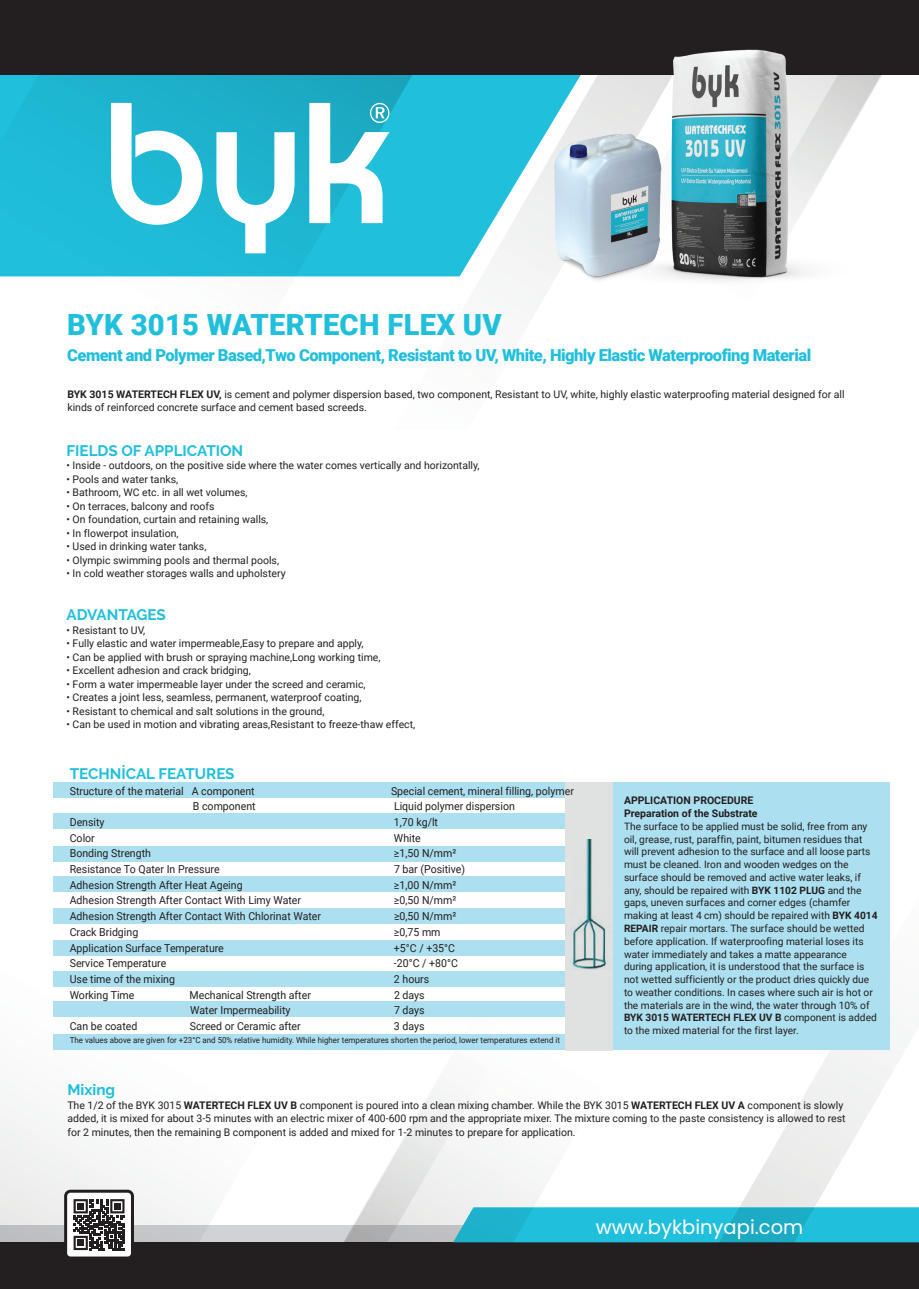
<style>
.page{position:relative;width:919px;height:1289px;background:#fff}
.page>*{position:absolute;margin:0;border:0;box-sizing:border-box;transform-origin:0 0}
.t1{font:900 29.1px "Roboto";letter-spacing:.01em;color:#20bfdc}
.t2{font:19.5px "Poppins";color:#fff}
.t3{font:900 16.5px "Roboto";letter-spacing:-.03em;color:#20bfdc}
.t4{font:700 15.15px "Raleway";color:#20bfdc}
.t5{font:10.95px "Roboto";color:#231f20;scale:.96 1}
.t6{font:10.5px/13.5px "Roboto";color:#231f20}
.t7{font:700 10.5px/13.5px "Roboto";color:#231f20}
.t8{font:10.2px/12.8px "Roboto";color:#231f20}
.t9{font:8.25px "Roboto";color:#231f20;scale:.96 1}
.s1{font-weight:700}
</style>
<div class="page">
<div style="left:0;top:1242px;width:918px;height:46px;background:#231f20"></div>
<svg style="left:636px;top:1207px;width:21px;height:35px"></svg>
<svg style="left:657px;top:1046px;width:261px;height:196px"></svg>
<svg style="left:310px;top:1016px;width:326px;height:226px"></svg>
<svg style="left:0;top:923px;width:301px;height:319px"></svg>
<div style="left:0;top:0;width:918px;height:75px;background:#231f20"></div>
<svg style="left:415px;top:75px;width:171px;height:221px"></svg>
<svg style="left:0;top:75px;width:415px;height:202px;background:#1fb8d4"></svg>
<svg style="left:111px;top:103px;width:91px;height:122px"></svg>
<svg style="left:216px;top:132px;width:78px;height:121px"></svg>
<svg style="left:309px;top:103px;width:80px;height:120px"></svg>
<svg style="left:64px;top:1189px;width:70px;height:68px"></svg>
<img style="left:586px;top:49px;width:285px;height:232px">
<img style="left:540px;top:132px;width:133px;height:157px">
<div style="left:612px;top:782px;width:278px;height:267px;background:#acdfef"></div>
<div style="left:53px;top:782px;width:515px;height:15px;background:#acdfef"></div>
<div style="left:53px;top:813px;width:515px;height:15px;background:#acdfef"></div>
<div style="left:53px;top:846px;width:515px;height:15px;background:#acdfef"></div>
<div style="left:53px;top:876px;width:515px;height:15px;background:#acdfef"></div>
<div style="left:53px;top:908px;width:515px;height:15px;background:#acdfef"></div>
<div style="left:53px;top:940px;width:515px;height:15px;background:#acdfef"></div>
<div style="left:53px;top:971px;width:515px;height:16px;background:#acdfef"></div>
<div style="left:53px;top:1001px;width:515px;height:15px;background:#acdfef"></div>
<div style="left:53px;top:1034px;width:515px;height:15px;background:#acdfef"></div>
<div style="left:565px;top:782px;width:47px;height:268px;background:#e0e2e1"></div>
<img style="left:572px;top:839px;width:35px;height:130px">
<h1 class="t1" style="left:67px;top:304px;width:436px">BYK 3015 WATERTECH FLEX UV</h1>
<h3 class="t3" style="left:67px;top:344px;width:745px">Cement and Polymer Based,Two Component, Resistant to UV, White, Highly Elastic Waterproofing Material</h3>
<p class="t6" style="left:67px;top:387px;width:778px"><span class="s1">BYK 3015 WATERTECH FLEX UV,</span> is cement and polymer dispersion based, two component, Resistant to UV, white, highly elastic waterproofing material designed for all kinds of reinforced concrete surface and cement based screeds.</p>
<h3 class="t4" style="left:66px;top:442px;width:178px">FIELDS OF APPLICATION</h3>
<p class="t6" style="left:66px;top:458px;width:414px">• Inside - outdoors, on the positive side where the water comes vertically and horizontally,</p>
<p class="t6" style="left:66px;top:472px;width:113px">• Pools and water tanks,</p>
<p class="t6" style="left:66px;top:485px;width:182px">• Bathroom, WC etc. in all wet volumes,</p>
<p class="t6" style="left:66px;top:499px;width:150px">• On terraces, balcony and roofs</p>
<p class="t6" style="left:66px;top:512px;width:203px">• On foundation, curtain and retaining walls,</p>
<p class="t6" style="left:66px;top:526px;width:114px">• In flowerpot insulation,</p>
<p class="t6" style="left:66px;top:539px;width:141px">• Used in drinking water tanks,</p>
<p class="t6" style="left:66px;top:553px;width:214px">• Olympic swimming pools and thermal pools,</p>
<p class="t6" style="left:66px;top:566px;width:221px">• In cold weather storages walls and upholstery</p>
<h3 class="t4" style="left:66px;top:606px;width:101px">ADVANTAGES</h3>
<p class="t6" style="left:66px;top:622px;width:80px">• Resistant to UV,</p>
<p class="t6" style="left:66px;top:636px;width:298px">• Fully elastic and water impermeable,Easy to prepare and apply,</p>
<p class="t6" style="left:66px;top:649px;width:315px">• Can be applied with brush or spraying machine,Long working time,</p>
<p class="t6" style="left:66px;top:663px;width:186px">• Excellent adhesion and crack bridging,</p>
<p class="t6" style="left:66px;top:676px;width:300px">• Form a water impermeable layer under the screed and ceramic,</p>
<p class="t6" style="left:66px;top:690px;width:296px">• Creates a joint less, seamless, permanent, waterproof coating,</p>
<p class="t6" style="left:66px;top:703px;width:259px">• Resistant to chemical and salt solutions in the ground,</p>
<p class="t6" style="left:66px;top:717px;width:350px">• Can be used in motion and vibrating areas,Resistant to freeze-thaw effect,</p>
<h3 class="t4" style="left:70px;top:765px;width:166px">TECHNİCAL FEATURES</h3>
<p class="t5" style="left:70px;top:783px;width:194px">Structure of the material A component</p>
<p class="t5" style="left:391px;top:783px;width:192px">Special cement, mineral filling, polymer</p>
<p class="t5" style="left:193px;top:798px;width:67px">B component</p>
<p class="t5" style="left:394px;top:798px;width:127px">Liquid polymer dispersion</p>
<p class="t5" style="left:70px;top:814px;width:38px">Density</p>
<p class="t5" style="left:394px;top:814px;width:47px">1,70 kg/lt</p>
<p class="t5" style="left:70px;top:830px;width:28px">Color</p>
<p class="t5" style="left:394px;top:830px;width:29px">White</p>
<p class="t5" style="left:70px;top:845px;width:86px">Bonding Strength</p>
<p class="t5" style="left:394px;top:845px;width:66px">≥1,50 N/mm²</p>
<p class="t5" style="left:70px;top:861px;width:158px">Resistance To Qater In Pressure</p>
<p class="t5" style="left:394px;top:861px;width:76px">7 bar (Positive)</p>
<p class="t5" style="left:70px;top:877px;width:182px">Adhesion Strength After Heat Ageing</p>
<p class="t5" style="left:394px;top:877px;width:66px">≥1,00 N/mm²</p>
<p class="t5" style="left:70px;top:892px;width:242px">Adhesion Strength After Contact With Limy Water</p>
<p class="t5" style="left:394px;top:892px;width:66px">≥0,50 N/mm²</p>
<p class="t5" style="left:70px;top:908px;width:263px">Adhesion Strength After Contact With Chlorinat Water</p>
<p class="t5" style="left:394px;top:908px;width:66px">≥0,50 N/mm²</p>
<p class="t5" style="left:70px;top:924px;width:73px">Crack Bridging</p>
<p class="t5" style="left:394px;top:924px;width:50px">≥0,75 mm</p>
<p class="t5" style="left:70px;top:939px;width:162px">Application Surface Temperature</p>
<p class="t5" style="left:394px;top:939px;width:65px">+5°C / +35°C</p>
<p class="t5" style="left:70px;top:955px;width:102px">Service Temperature</p>
<p class="t5" style="left:394px;top:955px;width:68px">-20°C / +80°C</p>
<p class="t5" style="left:70px;top:971px;width:111px">Use time of the mixing</p>
<p class="t5" style="left:394px;top:971px;width:38px">2 hours</p>
<p class="t5" style="left:70px;top:986px;width:69px">Working Time</p>
<p class="t5" style="left:189px;top:986px;width:128px">Mechanical Strength after</p>
<p class="t5" style="left:394px;top:986px;width:33px">2 days</p>
<p class="t5" style="left:190px;top:1002px;width:106px">Water Impermeability</p>
<p class="t5" style="left:394px;top:1002px;width:33px">7 days</p>
<p class="t5" style="left:70px;top:1018px;width:72px">Can be coated</p>
<p class="t5" style="left:190px;top:1018px;width:117px">Screed or Ceramic after</p>
<p class="t5" style="left:394px;top:1018px;width:33px">3 days</p>
<p class="t9" style="left:70px;top:1034px;width:512px">The values above are given for +23°C and 50% relative humidity. While higher temperatures shorten the period, lower temperatures extend it</p>
<p class="t7" style="left:624px;top:792px;width:135px">APPLICATION PROCEDURE<br>Preparation of the Substrate</p>
<p class="t8" style="left:624px;top:819px;width:255px">The surface to be applied must be solid, free from any oil, grease, rust, paraffin, paint, bitumen residues that will prevent adhesion to the surface and all loose parts must be cleaned. Iron and wooden wedges on the surface should be removed and active water leaks, if any, should be repaired with <span class="s1">BYK 1102 PLUG</span> and the gaps, uneven surfaces and corner edges (chamfer making at least 4 cm) should be repaired with <span class="s1">BYK 4014<br>REPAIR</span> repair mortars. The surface should be wetted before application. If waterproofing material loses its water immediately and takes a matte appearance during application, it is understood that the surface is not wetted sufficiently or the product dries quickly due to weather conditions. In cases where such air is hot or the materials are in the wind, the water through 10% of <span class="s1">BYK 3015 WATERTECH FLEX UV B</span> component is added to the mixed material for the first layer.</p>
<h3 class="t4" style="left:67px;top:1081px;width:49px">Mixing</h3>
<p class="t6" style="left:67px;top:1097px;width:779px">The 1/2 of the BYK 3015 <span class="s1">WATERTECH FLEX UV B</span> component is poured into a clean mixing chamber. While the BYK 3015 <span class="s1">WATERTECH FLEX UV A</span> component is slowly added, it is mixed for about 3-5 minutes with an electric mixer of 400-600 rpm and the appropriate mixer. The mixture coming to the paste consistency is allowed to rest for 2 minutes, then the remaining B component is added and mixed for 1-2 minutes to prepare for application.</p>
<h2 class="t2" style="left:595px;top:1215px;width:209px">www.bykbinyapi.com</h2>
</div>
